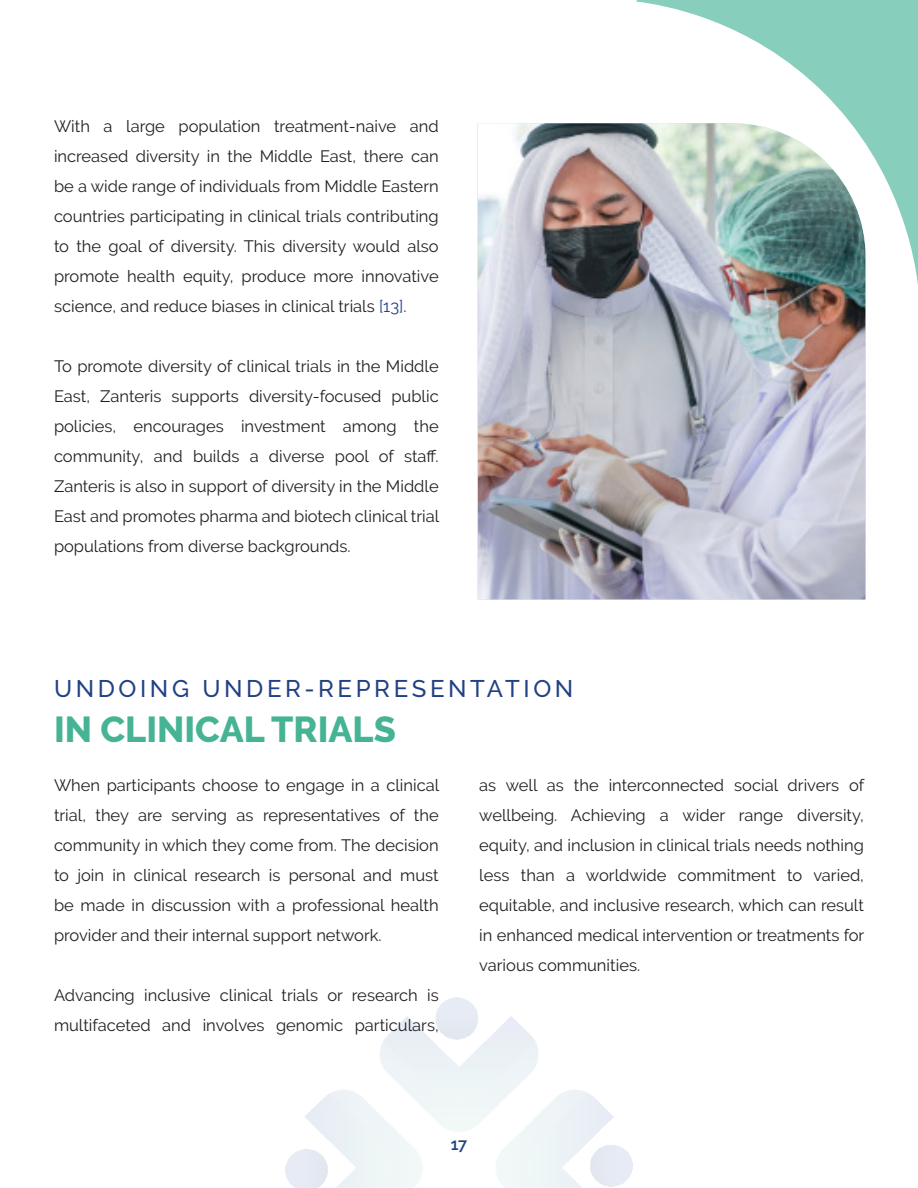
<style>
.page{position:relative;width:918px;height:1188px;background:#fff}
.page>*{position:absolute;margin:0;border:0;box-sizing:border-box;transform-origin:0 0}
.t1{font:800 36px "Raleway";color:#47b395}
.t2{font:500 24px "Raleway";letter-spacing:.15em;color:#224184}
.t3{font:16.5px/30px "Raleway";color:#231f20;text-align:justify}
.t4{font:600 16.5px "Raleway";color:#224184}
.s1{color:#253f8e}
</style>
<div class="page">
<svg style="left:636px;top:0;width:282px;height:284px;fill:#88cebc"></svg>
<img style="left:477px;top:113px;width:399px;height:487px">
<p class="t3" style="left:54px;top:111px;width:386px">With a large population treatment-naive and increased diversity in the Middle East, there can be a wide range of individuals from Middle Eastern countries participating in clinical trials contributing to the goal of diversity. This diversity would also promote health equity, produce more innovative science, and reduce biases in clinical trials <span class="s1">[13]</span>.</p>
<p class="t3" style="left:54px;top:351px;width:387px">To promote diversity of clinical trials in the Middle East, Zanteris supports diversity-focused public policies, encourages investment among the community, and builds a diverse pool of staff.<br>Zanteris is also in support of diversity in the Middle East and promotes pharma and biotech clinical trial populations from diverse backgrounds.</p>
<p class="t2" style="left:54px;top:675px;width:521px">UNDOING UNDER-REPRESENTATION</p>
<p class="t1" style="left:54px;top:709px;width:343px">IN CLINICAL TRIALS</p>
<p class="t3" style="left:54px;top:771px;width:387px">When participants choose to engage in a clinical trial, they are serving as representatives of the community in which they come from. The decision to join in clinical research is personal and must be made in discussion with a professional health provider and their internal support network.</p>
<p class="t3" style="left:479px;top:771px;width:387px">as well as the interconnected social drivers of wellbeing. Achieving a wider range diversity, equity, and inclusion in clinical trials needs nothing less than a worldwide commitment to varied, equitable, and inclusive research, which can result in enhanced medical intervention or treatments for various communities.</p>
<p class="t3" style="left:54px;top:981px;width:386px">Advancing inclusive clinical trials or research is multifaceted and involves genomic particulars,</p>
<p class="t4" style="left:451px;top:1134px;width:18px">17</p>
</div>
